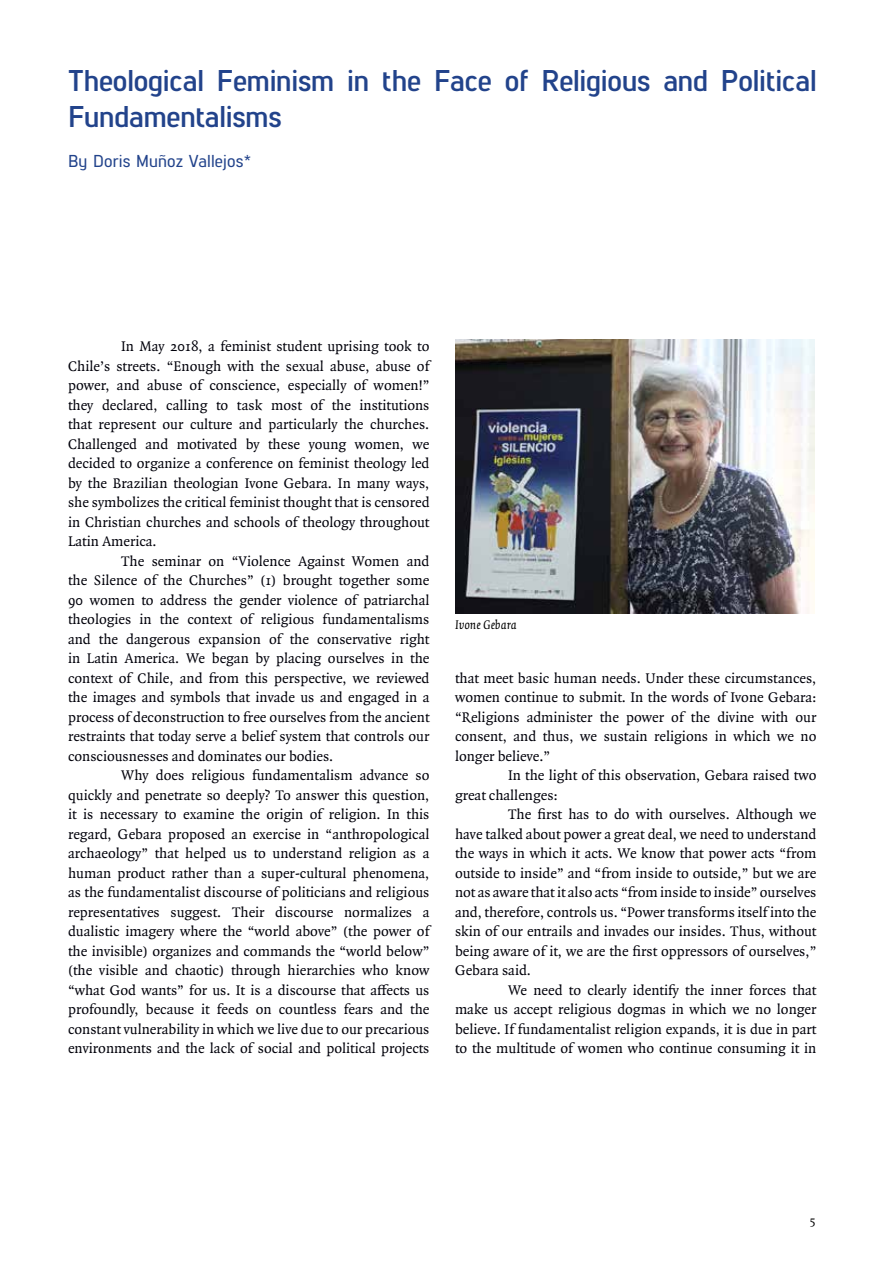
<style>
.page{position:relative;width:893px;height:1263px;background:#fff}
.page>*{position:absolute;margin:0;border:0;box-sizing:border-box;transform-origin:0 0}
.t1{font:700 30px/36px "Lintel";letter-spacing:-.005em;color:#22438b}
.t2{font:500 17.25px "Lintel";letter-spacing:.01em;color:#22438b}
.t3{font:15px/19.5px "Quadraat OT";color:#00000a;text-align:justify}
.t4{font:italic 13.5px "Quadraat OT";color:#000}
.t5{font:12px "Quadraat OT";color:#000}
</style>
<div class="page">
<img style="left:455px;top:340px;width:360px;height:273px">
<h1 class="t1" style="left:68px;top:60px;width:750px">Theological Feminism in the Face of Religious and Political<br>Fundamentalisms</h1>
<p class="t2" style="left:68px;top:149px;width:184px">By Doris Muñoz Vallejos*</p>
<p class="t3" style="left:68px;top:337px;width:363px;text-indent:53px">In May 2018, a feminist student uprising took to Chile’s streets. “Enough with the sexual abuse, abuse of power, and abuse of conscience, especially of women!” they declared, calling to task most of the institutions that represent our culture and particularly the churches.<br>Challenged and motivated by these young women, we decided to organize a conference on feminist theology led by the Brazilian theologian Ivone Gebara. In many ways, she symbolizes the critical feminist thought that is censored in Christian churches and schools of theology throughout Latin America.</p>
<p class="t3" style="left:68px;top:551px;width:363px;text-indent:53px">The seminar on “Violence Against Women and the Silence of the Churches” (1) brought together some 90 women to address the gender violence of patriarchal theologies in the context of religious fundamentalisms and the dangerous expansion of the conservative right in Latin America. We began by placing ourselves in the context of Chile, and from this perspective, we reviewed the images and symbols that invade us and engaged in a process of deconstruction to free ourselves from the ancient restraints that today serve a belief system that controls our consciousnesses and dominates our bodies.</p>
<p class="t3" style="left:68px;top:766px;width:363px;text-indent:53px">Why does religious fundamentalism advance so quickly and penetrate so deeply? To answer this question, it is necessary to examine the origin of religion. In this regard, Gebara proposed an exercise in “anthropological archaeology” that helped us to understand religion as a human product rather than a super-cultural phenomena, as the fundamentalist discourse of politicians and religious representatives suggest. Their discourse normalizes a dualistic imagery where the “world above” (the power of the invisible) organizes and commands the “world below” (the visible and chaotic) through hierarchies who know “what God wants” for us. It is a discourse that affects us profoundly, because it feeds on countless fears and the constant vulnerability in which we live due to our precarious environments and the lack of social and political projects</p>
<p class="t4" style="left:455px;top:617px;width:63px">Ivone Gebara</p>
<p class="t3" style="left:455px;top:668px;width:363px">that meet basic human needs. Under these circumstances, women continue to submit. In the words of Ivone Gebara: “Religions administer the power of the divine with our consent, and thus, we sustain religions in which we no longer believe.”</p>
<p class="t3" style="left:455px;top:766px;width:363px;text-indent:53px">In the light of this observation, Gebara raised two great challenges:</p>
<p class="t3" style="left:455px;top:805px;width:363px;text-indent:53px">The first has to do with ourselves. Although we have talked about power a great deal, we need to understand the ways in which it acts. We know that power acts “from outside to inside” and “from inside to outside,” but we are not as aware that it also acts “from inside to inside” ourselves and, therefore, controls us. “Power transforms itself into the skin of our entrails and invades our insides. Thus, without being aware of it, we are the first oppressors of ourselves,” Gebara said.</p>
<p class="t3" style="left:455px;top:980px;width:363px;text-indent:53px">We need to clearly identify the inner forces that make us accept religious dogmas in which we no longer believe. If fundamentalist religion expands, it is due in part to the multitude of women who continue consuming it in</p>
<p class="t5" style="left:810px;top:1213px;width:8px">5</p>
</div>
